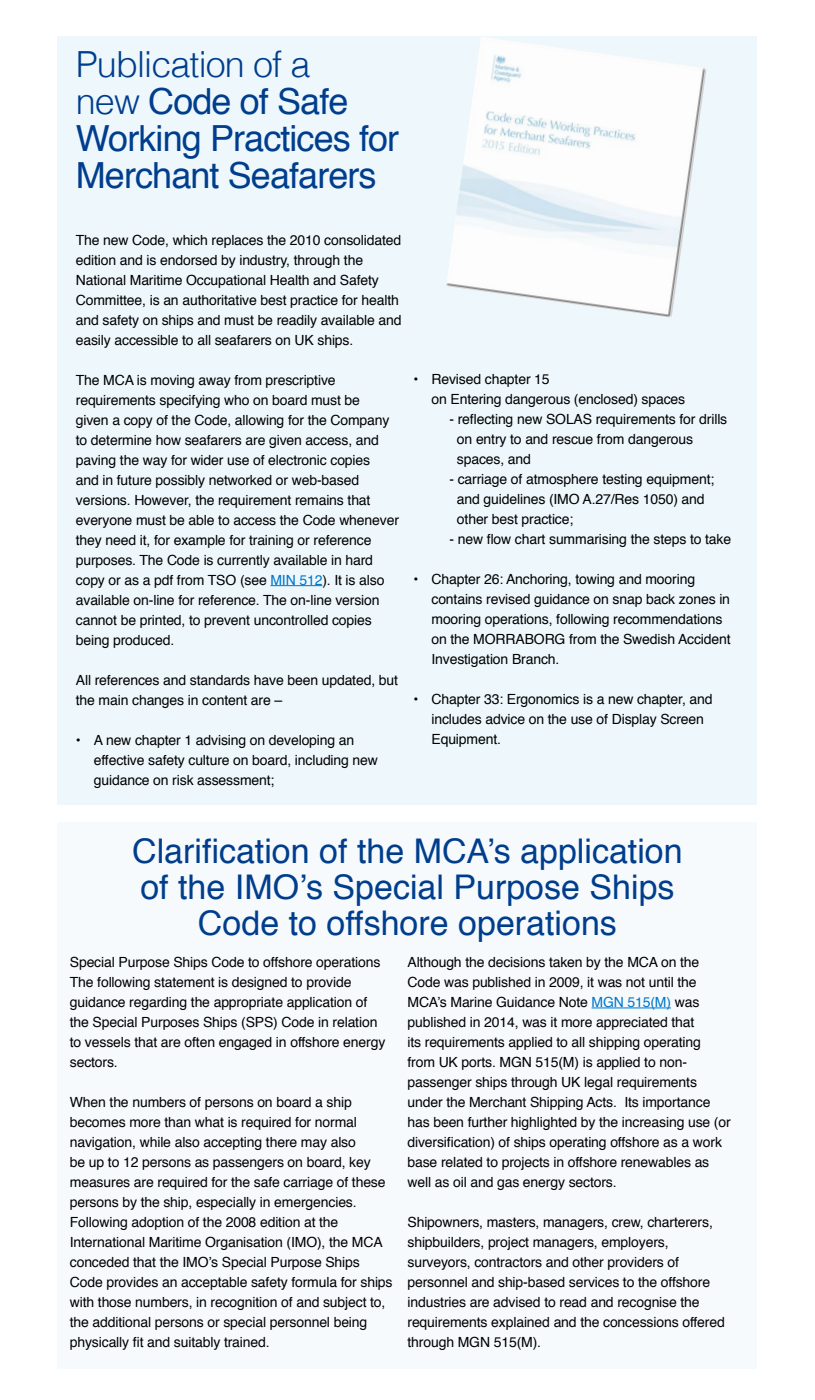
<style>
.page{position:relative;width:815px;height:1400px;background:#fff}
.page>*{position:absolute;margin:0;border:0;box-sizing:border-box;transform-origin:0 0}
.t1{font:36px/37px "Helvetica";letter-spacing:-.025em;color:#003e8d}
.t2{font:34px/36px "Helvetica";color:#003e8d;text-align:center}
.t3{font:14px/20px "Helvetica";letter-spacing:-.01em;color:#000}
.s1{font-weight:300}
.s2{color:#0077ca}
</style>
<div class="page">
<div style="left:58px;top:822px;width:700px;height:547px;background:#f6fafd"></div>
<div style="left:58px;top:36px;width:700px;height:769px;background:#edf7fc"></div>
<hr style="left:270px;top:585px;width:52px;height:1px;background:#0077ca">
<img style="left:446px;top:37px;width:261px;height:281px">
<hr style="left:592px;top:1008px;width:79px;height:1px;background:#0077ca">
<h1 class="t1" style="left:76px;top:47px;width:325px"><span class="s1">Publication of a<br>new</span> Code of Safe<br>Working Practices for<br>Merchant Seafarers</h1>
<p class="t3" style="left:76px;top:230px;width:327px">The new Code, which replaces the 2010 consolidated edition and is endorsed by industry, through the National Maritime Occupational Health and Safety Committee, is an authoritative best practice for health and safety on ships and must be readily available and easily accessible to all seafarers on UK ships.</p>
<p class="t3" style="left:76px;top:370px;width:325px">The MCA is moving away from prescriptive requirements specifying who on board must be<br>given a copy of the Code, allowing for the Company to determine how seafarers are given access, and paving the way for wider use of electronic copies<br>and in future possibly networked or web-based versions. However, the requirement remains that everyone must be able to access the Code whenever they need it, for example for training or reference purposes. The Code is currently available in hard copy or as a pdf from TSO (see <span class="s2">MIN 512</span>). It is also available on-line for reference. The on-line version cannot be printed, to prevent uncontrolled copies being produced.</p>
<p class="t3" style="left:76px;top:670px;width:324px">All references and standards have been updated, but the main changes in content are –</p>
<p class="t3" style="left:94px;top:730px;width:286px;text-indent:-18px">• A new chapter 1 advising on developing an effective safety culture on board, including new guidance on risk assessment;</p>
<p class="t3" style="left:431px;top:370px;width:255px;text-indent:-18px">• Revised chapter 15<br>on Entering dangerous (enclosed) spaces</p>
<p class="t3" style="left:457px;top:410px;width:272px;text-indent:-7px">- reflecting new SOLAS requirements for drills on entry to and rescue from dangerous spaces, and</p>
<p class="t3" style="left:457px;top:470px;width:259px;text-indent:-8px">- carriage of atmosphere testing equipment; and guidelines (IMO A.27/Res 1050) and other best practice;</p>
<p class="t3" style="left:449px;top:530px;width:283px">- new flow chart summarising the steps to take</p>
<p class="t3" style="left:431px;top:570px;width:301px;text-indent:-18px">• Chapter 26: Anchoring, towing and mooring contains revised guidance on snap back zones in mooring operations, following recommendations on the MORRABORG from the Swedish Accident Investigation Branch.</p>
<p class="t3" style="left:431px;top:690px;width:283px;text-indent:-18px">• Chapter 33: Ergonomics is a new chapter, and includes advice on the use of Display Screen<br>Equipment.</p>
<h2 class="t2" style="left:132px;top:835px;width:552px">Clarification of the MCA’s application of the IMO’s Special Purpose Ships<br>Code to offshore operations</h2>
<p class="t3" style="left:70px;top:952px;width:317px">Special Purpose Ships Code to offshore operations The following statement is designed to provide guidance regarding the appropriate application of the Special Purposes Ships (SPS) Code in relation to vessels that are often engaged in offshore energy sectors.</p>
<p class="t3" style="left:70px;top:1092px;width:324px">When the numbers of persons on board a ship becomes more than what is required for normal navigation, while also accepting there may also<br>be up to 12 persons as passengers on board, key measures are required for the safe carriage of these persons by the ship, especially in emergencies.<br>Following adoption of the 2008 edition at the International Maritime Organisation (IMO), the MCA conceded that the IMO’s Special Purpose Ships Code provides an acceptable safety formula for ships with those numbers, in recognition of and subject to, the additional persons or special personnel being physically fit and suitably trained.</p>
<p class="t3" style="left:408px;top:952px;width:325px">Although the decisions taken by the MCA on the Code was published in 2009, it was not until the MCA’s Marine Guidance Note <span class="s2">MGN 515(M)</span> was published in 2014, was it more appreciated that<br>its requirements applied to all shipping operating from UK ports. MGN 515(M) is applied to non&shy;passenger ships through UK legal requirements under the Merchant Shipping Acts. Its importance has been further highlighted by the increasing use (or diversification) of ships operating offshore as a work base related to projects in offshore renewables as well as oil and gas energy sectors.</p>
<p class="t3" style="left:408px;top:1212px;width:319px">Shipowners, masters, managers, crew, charterers, shipbuilders, project managers, employers, surveyors, contractors and other providers of personnel and ship-based services to the offshore industries are advised to read and recognise the requirements explained and the concessions offered through MGN 515(M).</p>
</div>
